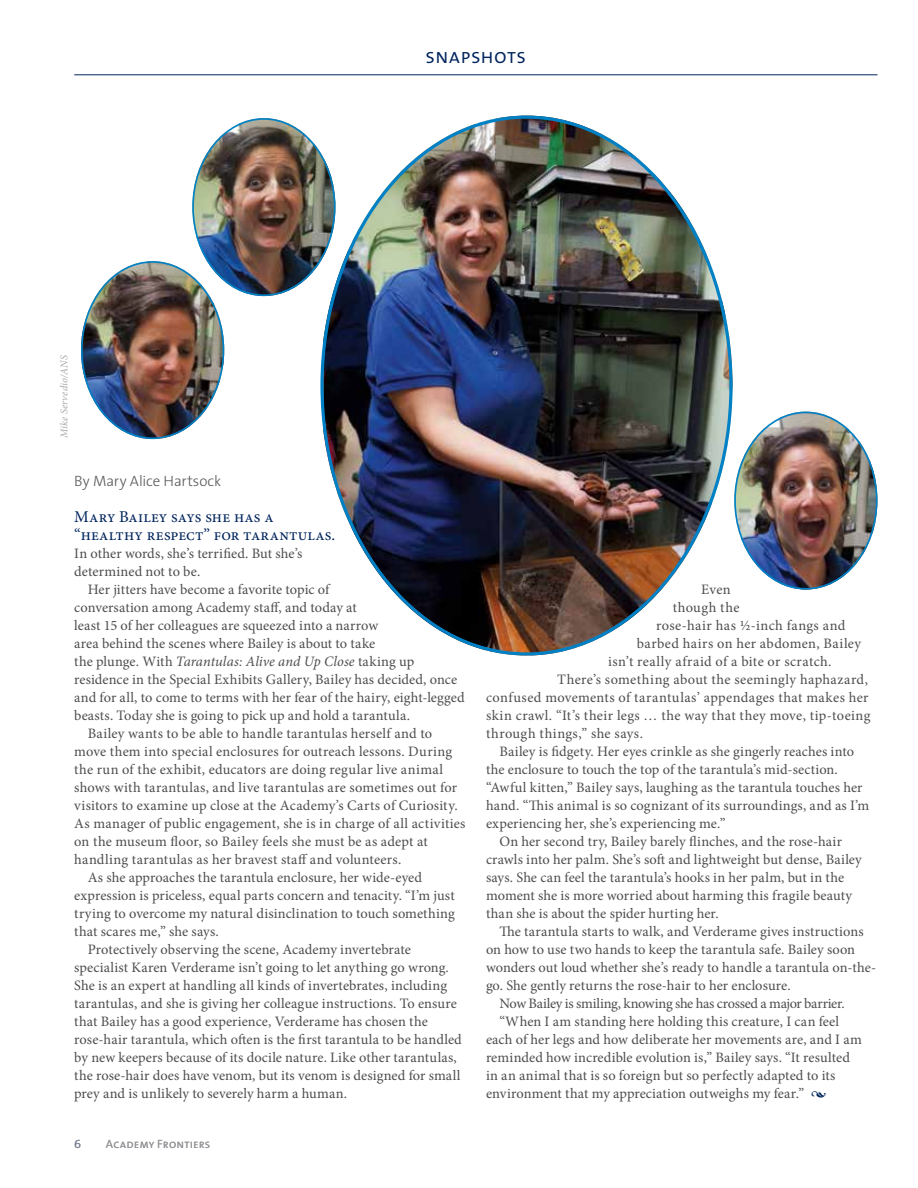
<style>
.page{position:relative;width:918px;height:1188px;background:#fff}
.page>*{position:absolute;margin:0;border:0;box-sizing:border-box;transform-origin:0 0}
.t1{font:21px "The Sans Semi Light Caps";letter-spacing:.01em;color:#00245d}
.t2{font:16.5px/18px "Minion Pro";letter-spacing:.01em;color:#00245d}
.t3{font:300 15px "The Sans";letter-spacing:-.005em;color:#58595b}
.t4{font:14.4px/18px "Minion Pro";letter-spacing:.01em;color:#4d4d4f}
.t5{font:italic 14.4px "Minion Pro";letter-spacing:-.005em;color:#4d4d4f}
.t6{font:12px "The Sans Semi Light Caps";letter-spacing:.015em;color:#939598}
.t7{font:italic 10.5px "Minion Pro";color:#a7a9ac}
.s1{font-style:normal}
.s2{font-style:italic;color:#00245d}
</style>
<div class="page">
<hr style="left:74px;top:74px;width:804px;height:1px;background:#00245d">
<img style="left:192px;top:118px;width:131px;height:178px">
<img style="left:81px;top:261px;width:143px;height:178px">
<img style="left:734px;top:412px;width:144px;height:176px">
<img style="left:323px;top:116px;width:410px;height:536px">
<p class="t7" style="left:57px;top:438px;width:85px;rotate:-90deg">Mike Servedio/ANS</p>
<h1 class="t1" style="left:426px;top:39px;width:102px">snapshots</h1>
<p class="t3" style="left:74px;top:469px;width:148px">By Mary Alice Hartsock</p>
<p class="t2" style="left:74px;top:508px;width:262px">Mary Bailey says she has a “healthy respect” for tarantulas.</p>
<p class="t4" style="left:74px;top:544px;width:230px">In other words, she’s terrified. But she’s determined not to be.</p>
<p class="t4" style="left:88px;top:580px;width:244px">Her jitters have become a favorite topic of</p>
<p class="t4" style="left:74px;top:598px;width:284px">conversation among Academy staff, and today at</p>
<p class="t4" style="left:74px;top:616px;width:306px">least 15 of her colleagues are squeezed into a narrow</p>
<p class="t4" style="left:74px;top:634px;width:303px">area behind the scenes where Bailey is about to take</p>
<p class="t5" style="left:74px;top:652px;width:342px"><span class="s1">the plunge. With</span> Tarantulas: Alive and Up Close <span class="s1">taking up</span></p>
<p class="t4" style="left:74px;top:670px;width:384px">residence in the Special Exhibits Gallery, Bailey has decided, once</p>
<p class="t4" style="left:74px;top:688px;width:392px">and for all, to come to terms with her fear of the hairy, eight-legged</p>
<p class="t4" style="left:74px;top:706px;width:337px">beasts. Today she is going to pick up and hold a tarantula.</p>
<p class="t4" style="left:88px;top:724px;width:346px">Bailey wants to be able to handle tarantulas herself and to</p>
<p class="t4" style="left:74px;top:742px;width:379px">move them into special enclosures for outreach lessons. During</p>
<p class="t4" style="left:74px;top:760px;width:370px">the run of the exhibit, educators are doing regular live animal</p>
<p class="t4" style="left:74px;top:778px;width:385px">shows with tarantulas, and live tarantulas are sometimes out for</p>
<p class="t4" style="left:74px;top:796px;width:385px">visitors to examine up close at the Academy’s Carts of Curiosity.</p>
<p class="t4" style="left:74px;top:814px;width:393px">As manager of public engagement, she is in charge of all activities</p>
<p class="t4" style="left:74px;top:832px;width:355px">on the museum floor, so Bailey feels she must be as adept at</p>
<p class="t4" style="left:74px;top:850px;width:329px">handling tarantulas as her bravest staff and volunteers.</p>
<p class="t4" style="left:88px;top:868px;width:336px">As she approaches the tarantula enclosure, her wide-eyed</p>
<p class="t4" style="left:74px;top:886px;width:382px">expression is priceless, equal parts concern and tenacity. “I’m just</p>
<p class="t4" style="left:74px;top:904px;width:382px">trying to overcome my natural disinclination to touch something</p>
<p class="t4" style="left:74px;top:922px;width:146px">that scares me,” she says.</p>
<p class="t4" style="left:88px;top:940px;width:325px">Protectively observing the scene, Academy invertebrate</p>
<p class="t4" style="left:74px;top:958px;width:376px">specialist Karen Verderame isn’t going to let anything go wrong.</p>
<p class="t4" style="left:74px;top:976px;width:374px">She is an expert at handling all kinds of invertebrates, including</p>
<p class="t4" style="left:74px;top:994px;width:384px">tarantulas, and she is giving her colleague instructions. To ensure</p>
<p class="t4" style="left:74px;top:1012px;width:355px">that Bailey has a good experience, Verderame has chosen the</p>
<p class="t4" style="left:74px;top:1030px;width:389px">rose-hair tarantula, which often is the first tarantula to be handled</p>
<p class="t4" style="left:74px;top:1048px;width:384px">by new keepers because of its docile nature. Like other tarantulas,</p>
<p class="t4" style="left:74px;top:1066px;width:388px">the rose-hair does have venom, but its venom is designed for small</p>
<p class="t4" style="left:74px;top:1084px;width:274px">prey and is unlikely to severely harm a human.</p>
<p class="t6" style="left:74px;top:1134px;width:8px">6</p>
<p class="t6" style="left:106px;top:1134px;width:106px">Academy Frontiers</p>
<p class="t4" style="left:701px;top:580px;width:31px">Even</p>
<p class="t4" style="left:673px;top:598px;width:68px">though the</p>
<p class="t4" style="left:656px;top:616px;width:191px">rose-hair has ½-inch fangs and</p>
<p class="t4" style="left:637px;top:634px;width:226px">barbed hairs on her abdomen, Bailey</p>
<p class="t4" style="left:608px;top:652px;width:225px">isn’t really afraid of a bite or scratch.</p>
<p class="t4" style="left:557px;top:670px;width:312px">There’s something about the seemingly haphazard,</p>
<p class="t4" style="left:486px;top:688px;width:384px">confused movements of tarantulas’ appendages that makes her</p>
<p class="t4" style="left:486px;top:706px;width:386px">skin crawl. “It’s their legs … the way that they move, tip-toeing</p>
<p class="t4" style="left:486px;top:724px;width:158px">through things,” she says.</p>
<p class="t4" style="left:499px;top:742px;width:356px">Bailey is fidgety. Her eyes crinkle as she gingerly reaches into</p>
<p class="t4" style="left:486px;top:760px;width:353px">the enclosure to touch the top of the tarantula’s mid-section.</p>
<p class="t4" style="left:486px;top:778px;width:378px">“Awful kitten,” Bailey says, laughing as the tarantula touches her</p>
<p class="t4" style="left:486px;top:796px;width:385px">hand. “This animal is so cognizant of its surroundings, and as I’m</p>
<p class="t4" style="left:486px;top:814px;width:241px">experiencing her, she’s experiencing me.”</p>
<p class="t4" style="left:499px;top:832px;width:344px">On her second try, Bailey barely flinches, and the rose-hair</p>
<p class="t4" style="left:486px;top:850px;width:378px">crawls into her palm. She’s soft and lightweight but dense, Bailey</p>
<p class="t4" style="left:486px;top:868px;width:360px">says. She can feel the tarantula’s hooks in her palm, but in the</p>
<p class="t4" style="left:486px;top:886px;width:368px">moment she is more worried about harming this fragile beauty</p>
<p class="t4" style="left:486px;top:904px;width:234px">than she is about the spider hurting her.</p>
<p class="t4" style="left:499px;top:922px;width:366px">The tarantula starts to walk, and Verderame gives instructions</p>
<p class="t4" style="left:486px;top:940px;width:371px">on how to use two hands to keep the tarantula safe. Bailey soon</p>
<p class="t4" style="left:486px;top:958px;width:392px">wonders out loud whether she’s ready to handle a tarantula on-the-</p>
<p class="t4" style="left:486px;top:976px;width:306px">go. She gently returns the rose-hair to her enclosure.</p>
<p class="t4" style="left:499px;top:994px;width:347px">Now Bailey is smiling, knowing she has crossed a major barrier.</p>
<p class="t4" style="left:499px;top:1012px;width:341px">“When I am standing here holding this creature, I can feel</p>
<p class="t4" style="left:486px;top:1030px;width:378px">each of her legs and how deliberate her movements are, and I am</p>
<p class="t4" style="left:486px;top:1048px;width:366px">reminded how incredible evolution is,” Bailey says. “It resulted</p>
<p class="t4" style="left:486px;top:1066px;width:351px">in an animal that is so foreign but so perfectly adapted to its</p>
<p class="t4" style="left:486px;top:1084px;width:342px">environment that my appreciation outweighs my fear.” <span class="s2">•</span></p>
</div>
